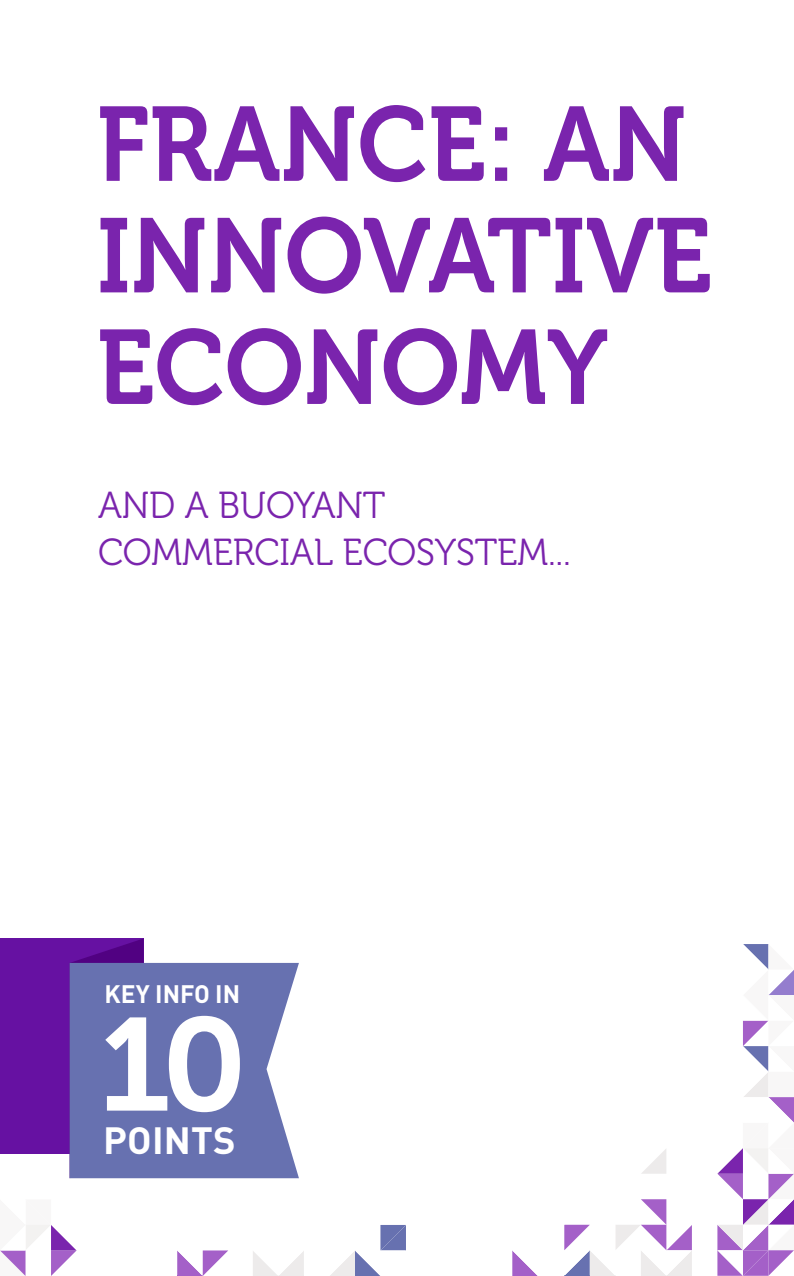
<style>
.page{position:relative;width:794px;height:1276px;background:#fff}
.page>*{position:absolute;margin:0;border:0;box-sizing:border-box;transform-origin:0 0}
.t1{font:131.25px "Museo 700";color:#fff;scale:1.05 1}
.t2{font:105px/111.5px "Museo 700";color:#7a24ad;scale:.95 1}
.t3{font:37.5px/47px "Museo 300";letter-spacing:-.005em;color:#7a24ad}
.t4{font:700 37.5px "DIN Pro";letter-spacing:.005em;color:#fff}
.t5{font:700 25px "DIN Pro";color:#fff}
</style>
<div class="page">
<svg style="left:177px;top:1250px;width:51px;height:26px"></svg>
<svg style="left:253px;top:1225px;width:153px;height:51px"></svg>
<svg style="left:0;top:1225px;width:77px;height:51px"></svg>
<svg style="left:512px;top:1149px;width:180px;height:127px"></svg>
<svg style="left:717px;top:944px;width:77px;height:331px"></svg>
<div style="left:0;top:938px;width:144px;height:215px;background:#6611a2"></div>
<svg style="left:70px;top:939px;width:74px;height:24px"></svg>
<svg style="left:70px;top:963px;width:229px;height:215px;background:#717bb5"></svg>
<h2 class="t2" style="left:97px;top:90px;width:649px">FRANCE: AN<br>INNOVATIVE<br>ECONOMY</h2>
<p class="t3" style="left:98px;top:482px;width:474px">AND A BUOYANT<br>COMMERCIAL ECOSYSTEM...</p>
<p class="t5" style="left:105px;top:977px;width:137px">KEY INFO IN</p>
<h1 class="t1" style="left:98px;top:992px;width:143px">10</h1>
<p class="t4" style="left:103px;top:1115px;width:134px">POINTS</p>
</div>
